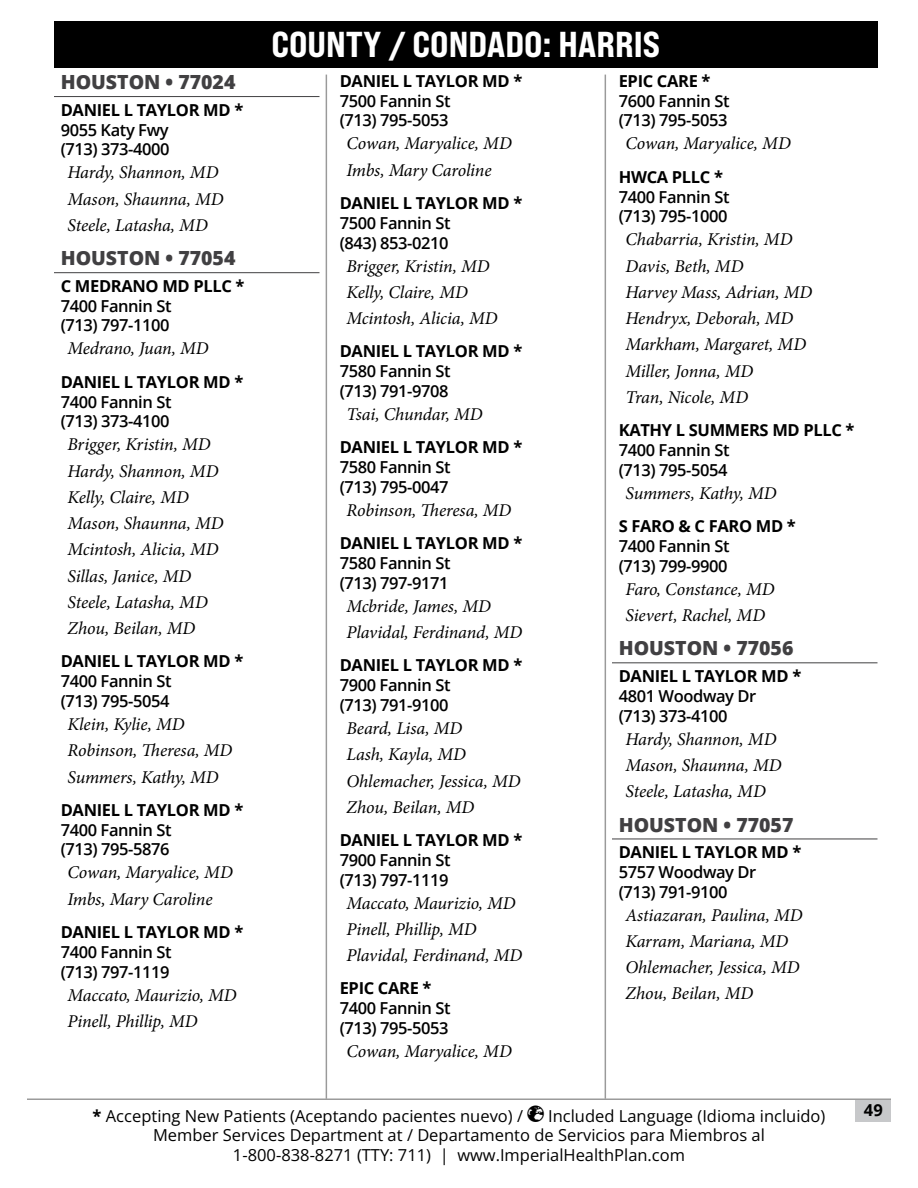
<style>
.page{position:relative;width:918px;height:1188px;background:#fff}
.page>*{position:absolute;margin:0;border:0;box-sizing:border-box;transform-origin:0 0}
.t1{font:36px "Bebas Neue Pro Exp Eb";color:#fff}
.City{font:800 19.5px "Open Sans";color:#414042}
.Pro{font:italic 18px "Minion Pro";letter-spacing:-.005em;color:#000}
.Location{font:600 16.5px/19.8px "Open Sans";letter-spacing:-.025em;color:#000}
.Group{font:700 16.5px "Open Sans";letter-spacing:-.02em;color:#000}
.t2{font:16.5px "Open Sans";color:#000}
.s1{font-weight:700}
</style>
<div class="page">
<div style="left:54px;top:21px;width:824px;height:46px;background:#000"></div>
<div style="left:856px;top:1100px;width:35px;height:21px;background:#c7c8ca"></div>
<hr style="left:27px;top:1098px;width:864px;height:2px;background:#000">
<hr style="left:326px;top:75px;width:1px;height:1023px;background:#000">
<hr style="left:605px;top:75px;width:1px;height:1023px;background:#000">
<hr style="left:54px;top:96px;width:266px;height:1px;background:#414042">
<hr style="left:54px;top:272px;width:266px;height:1px;background:#414042">
<hr style="left:612px;top:662px;width:266px;height:1px;background:#414042">
<hr style="left:612px;top:839px;width:266px;height:1px;background:#414042">
<h4 class="City" style="left:61px;top:67px;width:176px">HOUSTON • 77024</h4>
<p class="Group" style="left:61px;top:98px;width:184px">DANIEL L TAYLOR MD *</p>
<p class="Location" style="left:61px;top:119px;width:110px">9055 Katy Fwy (713) 373-4000</p>
<p class="Pro" style="left:68px;top:160px;width:153px">Hardy, Shannon, MD</p>
<p class="Pro" style="left:68px;top:187px;width:158px">Mason, Shaunna, MD</p>
<p class="Pro" style="left:68px;top:213px;width:142px">Steele, Latasha, MD</p>
<h4 class="City" style="left:61px;top:243px;width:176px">HOUSTON • 77054</h4>
<p class="Group" style="left:61px;top:274px;width:185px">C MEDRANO MD PLLC *</p>
<p class="Location" style="left:61px;top:295px;width:112px">7400 Fannin St (713) 797-1100</p>
<p class="Pro" style="left:68px;top:336px;width:143px">Medrano, Juan, MD</p>
<p class="Group" style="left:61px;top:370px;width:184px">DANIEL L TAYLOR MD *</p>
<p class="Location" style="left:61px;top:391px;width:112px">7400 Fannin St (713) 373-4100</p>
<p class="Pro" style="left:68px;top:432px;width:145px">Brigger, Kristin, MD</p>
<p class="Pro" style="left:68px;top:459px;width:153px">Hardy, Shannon, MD</p>
<p class="Pro" style="left:68px;top:485px;width:123px">Kelly, Claire, MD</p>
<p class="Pro" style="left:68px;top:511px;width:158px">Mason, Shaunna, MD</p>
<p class="Pro" style="left:68px;top:537px;width:153px">Mcintosh, Alicia, MD</p>
<p class="Pro" style="left:68px;top:564px;width:125px">Sillas, Janice, MD</p>
<p class="Pro" style="left:68px;top:590px;width:142px">Steele, Latasha, MD</p>
<p class="Pro" style="left:68px;top:616px;width:129px">Zhou, Beilan, MD</p>
<p class="Group" style="left:61px;top:650px;width:184px">DANIEL L TAYLOR MD *</p>
<p class="Location" style="left:61px;top:671px;width:112px">7400 Fannin St (713) 795-5054</p>
<p class="Pro" style="left:68px;top:712px;width:119px">Klein, Kylie, MD</p>
<p class="Pro" style="left:68px;top:738px;width:166px">Robinson, Theresa, MD</p>
<p class="Pro" style="left:68px;top:764px;width:153px">Summers, Kathy, MD</p>
<p class="Group" style="left:61px;top:798px;width:184px">DANIEL L TAYLOR MD *</p>
<p class="Location" style="left:61px;top:819px;width:112px">7400 Fannin St (713) 795-5876</p>
<p class="Pro" style="left:68px;top:860px;width:167px">Cowan, Maryalice, MD</p>
<p class="Pro" style="left:68px;top:887px;width:147px">Imbs, Mary Caroline</p>
<p class="Group" style="left:61px;top:920px;width:184px">DANIEL L TAYLOR MD *</p>
<p class="Location" style="left:61px;top:942px;width:112px">7400 Fannin St (713) 797-1119</p>
<p class="Pro" style="left:68px;top:983px;width:171px">Maccato, Maurizio, MD</p>
<p class="Pro" style="left:68px;top:1009px;width:132px">Pinell, Phillip, MD</p>
<h1 class="t1" style="left:271px;top:22px;width:390px">COUNTY / CONDADO: HARRIS</h1>
<p class="Group" style="left:340px;top:69px;width:184px">DANIEL L TAYLOR MD *</p>
<p class="Location" style="left:340px;top:90px;width:112px">7500 Fannin St (713) 795-5053</p>
<p class="Pro" style="left:346px;top:131px;width:167px">Cowan, Maryalice, MD</p>
<p class="Pro" style="left:346px;top:158px;width:147px">Imbs, Mary Caroline</p>
<p class="Group" style="left:340px;top:191px;width:184px">DANIEL L TAYLOR MD *</p>
<p class="Location" style="left:340px;top:213px;width:112px">7500 Fannin St (843) 853-0210</p>
<p class="Pro" style="left:346px;top:254px;width:145px">Brigger, Kristin, MD</p>
<p class="Pro" style="left:346px;top:280px;width:123px">Kelly, Claire, MD</p>
<p class="Pro" style="left:346px;top:306px;width:153px">Mcintosh, Alicia, MD</p>
<p class="Group" style="left:340px;top:340px;width:184px">DANIEL L TAYLOR MD *</p>
<p class="Location" style="left:340px;top:361px;width:112px">7580 Fannin St (713) 791-9708</p>
<p class="Pro" style="left:346px;top:402px;width:138px">Tsai, Chundar, MD</p>
<p class="Group" style="left:340px;top:436px;width:184px">DANIEL L TAYLOR MD *</p>
<p class="Location" style="left:340px;top:457px;width:112px">7580 Fannin St (713) 795-0047</p>
<p class="Pro" style="left:346px;top:498px;width:166px">Robinson, Theresa, MD</p>
<p class="Group" style="left:340px;top:532px;width:184px">DANIEL L TAYLOR MD *</p>
<p class="Location" style="left:340px;top:553px;width:112px">7580 Fannin St (713) 797-9171</p>
<p class="Pro" style="left:346px;top:594px;width:146px">Mcbride, James, MD</p>
<p class="Pro" style="left:346px;top:620px;width:177px">Plavidal, Ferdinand, MD</p>
<p class="Group" style="left:340px;top:654px;width:184px">DANIEL L TAYLOR MD *</p>
<p class="Location" style="left:340px;top:675px;width:112px">7900 Fannin St (713) 791-9100</p>
<p class="Pro" style="left:346px;top:716px;width:117px">Beard, Lisa, MD</p>
<p class="Pro" style="left:346px;top:742px;width:121px">Lash, Kayla, MD</p>
<p class="Pro" style="left:346px;top:768px;width:176px">Ohlemacher, Jessica, MD</p>
<p class="Pro" style="left:346px;top:795px;width:129px">Zhou, Beilan, MD</p>
<p class="Group" style="left:340px;top:828px;width:184px">DANIEL L TAYLOR MD *</p>
<p class="Location" style="left:340px;top:850px;width:112px">7900 Fannin St (713) 797-1119</p>
<p class="Pro" style="left:346px;top:891px;width:171px">Maccato, Maurizio, MD</p>
<p class="Pro" style="left:346px;top:917px;width:132px">Pinell, Phillip, MD</p>
<p class="Pro" style="left:346px;top:943px;width:177px">Plavidal, Ferdinand, MD</p>
<p class="Group" style="left:340px;top:977px;width:93px">EPIC CARE *</p>
<p class="Location" style="left:340px;top:998px;width:112px">7400 Fannin St (713) 795-5053</p>
<p class="Pro" style="left:346px;top:1039px;width:167px">Cowan, Maryalice, MD</p>
<p class="Group" style="left:619px;top:69px;width:93px">EPIC CARE *</p>
<p class="Location" style="left:619px;top:90px;width:112px">7600 Fannin St (713) 795-5053</p>
<p class="Pro" style="left:626px;top:131px;width:167px">Cowan, Maryalice, MD</p>
<p class="Group" style="left:619px;top:165px;width:106px">HWCA PLLC *</p>
<p class="Location" style="left:619px;top:186px;width:112px">7400 Fannin St (713) 795-1000</p>
<p class="Pro" style="left:626px;top:227px;width:168px">Chabarria, Kristin, MD</p>
<p class="Pro" style="left:626px;top:254px;width:119px">Davis, Beth, MD</p>
<p class="Pro" style="left:626px;top:280px;width:188px">Harvey Mass, Adrian, MD</p>
<p class="Pro" style="left:626px;top:306px;width:169px">Hendryx, Deborah, MD</p>
<p class="Pro" style="left:626px;top:332px;width:182px">Markham, Margaret, MD</p>
<p class="Pro" style="left:626px;top:359px;width:129px">Miller, Jonna, MD</p>
<p class="Pro" style="left:626px;top:385px;width:124px">Tran, Nicole, MD</p>
<p class="Group" style="left:619px;top:419px;width:237px">KATHY L SUMMERS MD PLLC *</p>
<p class="Location" style="left:619px;top:440px;width:112px">7400 Fannin St (713) 795-5054</p>
<p class="Pro" style="left:626px;top:481px;width:153px">Summers, Kathy, MD</p>
<p class="Group" style="left:619px;top:514px;width:179px">S FARO &amp; C FARO MD *</p>
<p class="Location" style="left:619px;top:536px;width:112px">7400 Fannin St (713) 799-9900</p>
<p class="Pro" style="left:626px;top:577px;width:151px">Faro, Constance, MD</p>
<p class="Pro" style="left:626px;top:603px;width:141px">Sievert, Rachel, MD</p>
<h4 class="City" style="left:619px;top:634px;width:176px">HOUSTON • 77056</h4>
<p class="Group" style="left:619px;top:664px;width:184px">DANIEL L TAYLOR MD *</p>
<p class="Location" style="left:619px;top:686px;width:139px">4801 Woodway Dr (713) 373-4100</p>
<p class="Pro" style="left:626px;top:727px;width:153px">Hardy, Shannon, MD</p>
<p class="Pro" style="left:626px;top:753px;width:158px">Mason, Shaunna, MD</p>
<p class="Pro" style="left:626px;top:779px;width:142px">Steele, Latasha, MD</p>
<h4 class="City" style="left:619px;top:810px;width:176px">HOUSTON • 77057</h4>
<p class="Group" style="left:619px;top:840px;width:184px">DANIEL L TAYLOR MD *</p>
<p class="Location" style="left:619px;top:862px;width:139px">5757 Woodway Dr (713) 791-9100</p>
<p class="Pro" style="left:626px;top:903px;width:179px">Astiazaran, Paulina, MD</p>
<p class="Pro" style="left:626px;top:929px;width:164px">Karram, Mariana, MD</p>
<p class="Pro" style="left:626px;top:955px;width:176px">Ohlemacher, Jessica, MD</p>
<p class="Pro" style="left:626px;top:981px;width:129px">Zhou, Beilan, MD</p>
<p class="t2" style="left:93px;top:1104px;width:432px"><span class="s1">*</span> Accepting New Patients (Aceptando pacientes nuevo) /</p>
<p class="t2" style="left:548px;top:1104px;width:279px">Included Language (Idioma incluido)</p>
<p class="t2" style="left:153px;top:1124px;width:613px">Member Services Department at / Departamento de Servicios para Miembros al</p>
<p class="t2" style="left:233px;top:1143px;width:454px">1-800-838-8271 (TTY: 711) | www.ImperialHealthPlan.com</p>
<p class="Group" style="left:864px;top:1098px;width:20px">49</p>
</div>
